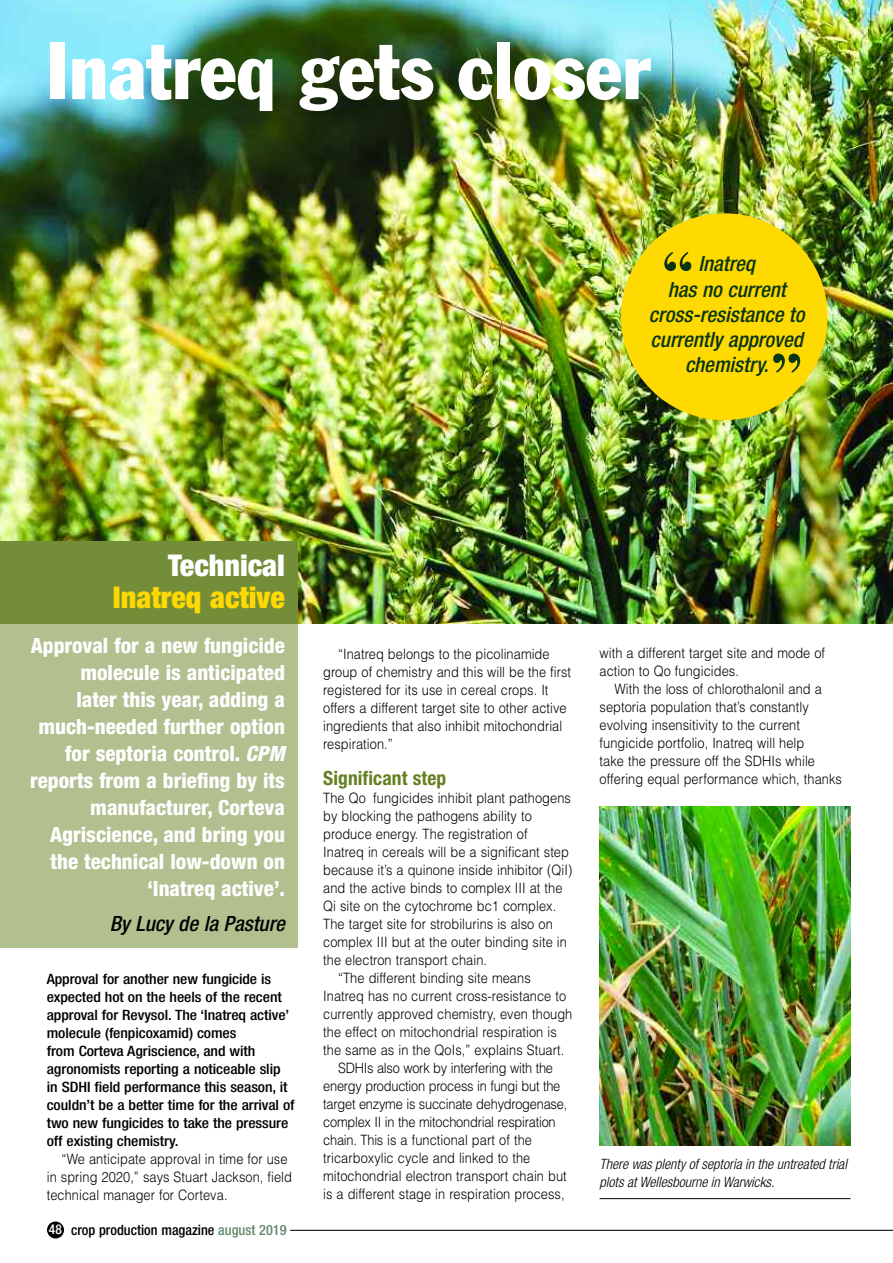
<style>
.page{position:relative;width:893px;height:1263px;background:#fff}
.page>*{position:absolute;margin:0;border:0;box-sizing:border-box;transform-origin:0 0}
.t1{font:condensed 79.5px "Franklin Gothic";color:#fff}
.t2{font:700 58.95px "Bodoni BT";color:#0a3512}
.t3{font:900 condensed 30px "Helvetica Neue";color:#ffd902}
.t4{font:900 condensed 30px "Helvetica Neue";color:#fff}
.t5{font:800 condensed 21px/27px "Helvetica Neue";color:#fff;text-align:right}
.t6{font:italic 500 condensed 21px/25.2px "Helvetica Neue";color:#0a3512;text-align:center}
.t7{font:italic 500 condensed 21px "Helvetica Neue";color:#000}
.t8{font:700 condensed 19.5px "Helvetica Neue";letter-spacing:.005em;color:#648022}
.t9{font:300 14.25px/18px "Helvetica";letter-spacing:.005em;color:#000;scale:.9 1}
.t10{font:500 condensed 14.25px/18px "Helvetica Neue";letter-spacing:-.005em;color:#000;scale:1.1 1}
.t11{font:300 14.25px "Helvetica";letter-spacing:-.015em;color:#000;scale:.9 1}
.t12{font:italic 300 condensed 14.25px/18px "Helvetica Neue";color:#000}
.t13{font:500 condensed 14.25px "Helvetica Neue";letter-spacing:-.005em;color:#000}
.s1{font-style:italic}
.s2{font-size:13.5px;color:#fff}
.s3{color:#60896c}
</style>
<div class="page">
<img style="left:0;top:0;width:893px;height:623px">
<div style="left:0;top:541px;width:298px;height:85px;background:#748d38"></div>
<div style="left:0;top:624px;width:298px;height:324px;background:#b2c090"></div>
<div style="left:621px;top:213px;width:207px;height:207px;background:#ffd902;border-radius:50%"></div>
<img style="left:600px;top:806px;width:250px;height:339px">
<hr style="left:600px;top:1198px;width:250px;height:1px;background:#000">
<div style="left:47px;top:1221px;width:17px;height:17px;background:#000;border-radius:50%"></div>
<hr style="left:290px;top:1230px;width:603px;height:1px;background:#000">
<h1 class="t1" style="left:47px;top:43px;width:605px">Inatreq gets closer</h1>
<h2 class="t2" style="left:661px;top:253px;width:35px">“</h2>
<h3 class="t6" style="left:649px;top:253px;width:157px">Inatreq<br>has no current cross-resistance to currently approved chemistry.</h3>
<h2 class="t2" style="left:770px;top:354px;width:35px">”</h2>
<h3 class="t4" style="left:168px;top:555px;width:118px">Technical</h3>
<h3 class="t3" style="left:113px;top:586px;width:173px">Inatreq active</h3>
<p class="t5" style="left:30px;top:633px;width:256px">Approval for a new fungicide molecule is anticipated<br>later this year, adding a much-needed further option for septoria control. <span class="s1">CPM </span>reports from a briefing by its manufacturer, Corteva<br>Agriscience, and bring you the technical low-down on ‘Inatreq active’.</p>
<h3 class="t7" style="left:110px;top:916px;width:177px">By Lucy de la Pasture</h3>
<p class="t10" style="left:47px;top:971px;width:227px">Approval for another new fungicide is expected hot on the heels of the recent approval for Revysol. The ‘Inatreq active’ molecule (fenpicoxamid) comes<br>from Corteva Agriscience, and with agronomists reporting a noticeable slip in SDHI field performance this season, it couldn’t be a better time for the arrival of two new fungicides to take the pressure off existing chemistry.</p>
<p class="t9" style="left:47px;top:1150px;width:274px;text-indent:15px">“We anticipate approval in time for use in spring 2020,” says Stuart Jackson, field technical manager for Corteva.</p>
<p class="t13" style="left:49px;top:1225px;width:239px"><span class="s2">48</span> crop production magazine <span class="s3">august 2019</span></p>
<p class="t9" style="left:323px;top:645px;width:277px;text-indent:15px">“Inatreq belongs to the picolinamide group of chemistry and this will be the first registered for its use in cereal crops. It offers a different target site to other active ingredients that also inhibit mitochondrial respiration.”</p>
<h3 class="t8" style="left:323px;top:771px;width:125px">Significant step</h3>
<p class="t9" style="left:323px;top:789px;width:277px">The Qo fungicides inhibit plant pathogens</p>
<p class="t9" style="left:323px;top:807px;width:233px">by blocking the pathogens ability to</p>
<p class="t9" style="left:323px;top:825px;width:229px">produce energy. The registration of</p>
<p class="t9" style="left:323px;top:843px;width:275px">Inatreq in cereals will be a significant step</p>
<p class="t9" style="left:323px;top:861px;width:278px">because it’s a quinone inside inhibitor (QiI)</p>
<p class="t9" style="left:323px;top:879px;width:267px">and the active binds to complex III at the</p>
<p class="t9" style="left:323px;top:897px;width:261px">Qi site on the cytochrome bc1 complex.</p>
<p class="t9" style="left:323px;top:915px;width:257px">The target site for strobilurins is also on</p>
<p class="t9" style="left:323px;top:933px;width:272px">complex III but at the outer binding site in</p>
<p class="t9" style="left:323px;top:951px;width:184px">the electron transport chain.</p>
<p class="t9" style="left:338px;top:969px;width:216px">“The different binding site means</p>
<p class="t9" style="left:323px;top:987px;width:272px">Inatreq has no current cross-resistance to</p>
<p class="t9" style="left:323px;top:1005px;width:278px">currently approved chemistry, even though</p>
<p class="t9" style="left:323px;top:1023px;width:261px">the effect on mitochondrial respiration is</p>
<p class="t9" style="left:323px;top:1041px;width:270px">the same as in the QoIs,” explains Stuart.</p>
<p class="t11" style="left:338px;top:1059px;width:240px">SDHIs also work by interfering with the</p>
<p class="t11" style="left:323px;top:1077px;width:265px">energy production process in fungi but the</p>
<p class="t11" style="left:323px;top:1095px;width:273px">target enzyme is succinate dehydrogenase,</p>
<p class="t11" style="left:323px;top:1113px;width:260px">complex II in the mitochondrial respiration</p>
<p class="t9" style="left:323px;top:1131px;width:234px">chain. This is a functional part of the</p>
<p class="t9" style="left:323px;top:1149px;width:232px">tricarboxylic cycle and linked to the</p>
<p class="t9" style="left:323px;top:1167px;width:272px">mitochondrial electron transport chain but</p>
<p class="t9" style="left:323px;top:1185px;width:270px">is a different stage in respiration process,</p>
<p class="t9" style="left:600px;top:644px;width:252px">with a different target site and mode of action to Qo fungicides.</p>
<p class="t9" style="left:600px;top:680px;width:271px;text-indent:15px">With the loss of chlorothalonil and a septoria population that’s constantly evolving insensitivity to the current fungicide portfolio, Inatreq will help<br>take the pressure off the SDHIs while offering equal performance which, thanks</p>
<p class="t12" style="left:600px;top:1156px;width:249px">There was plenty of septoria in the untreated trial plots at Wellesbourne in Warwicks.</p>
</div>
